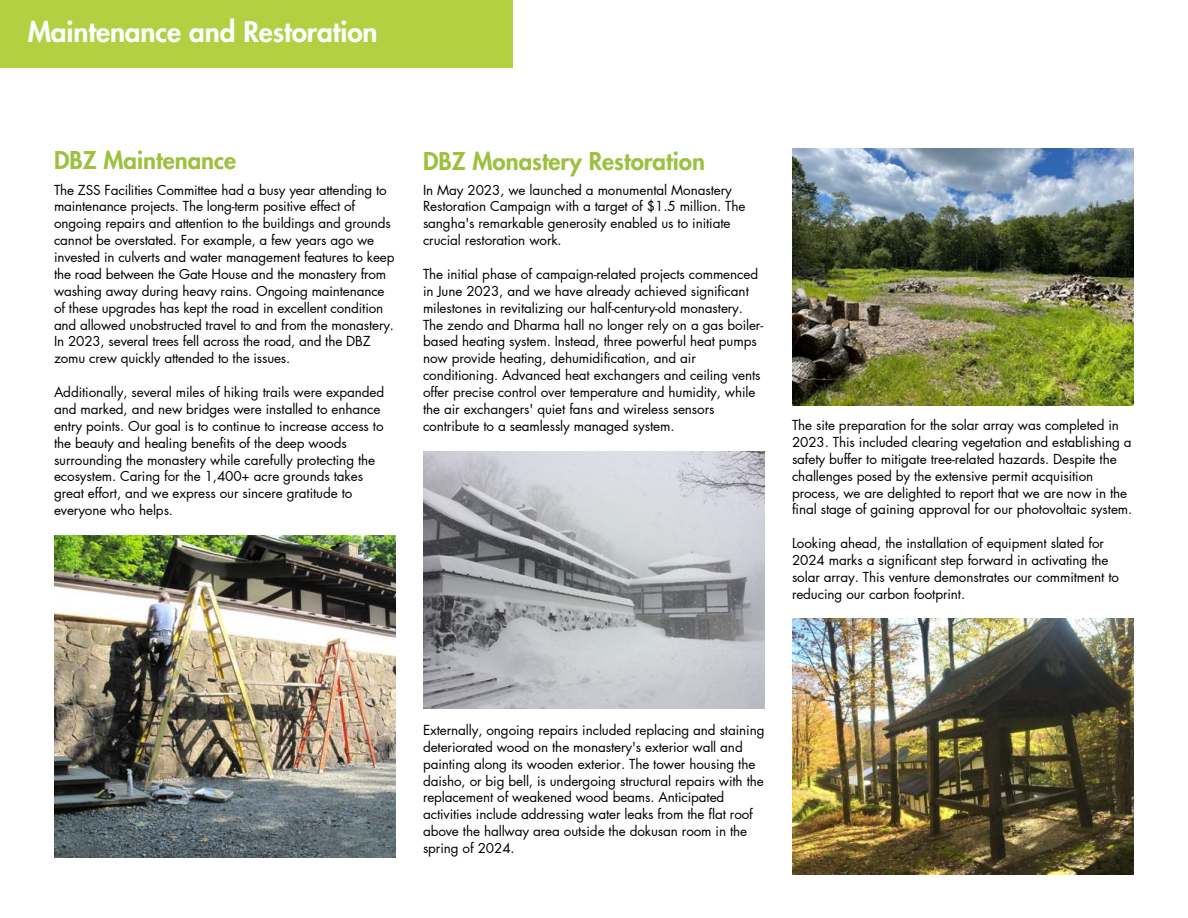
<style>
.page{position:relative;width:1188px;height:918px;background:#fff}
.page>*{position:absolute;margin:0;border:0;box-sizing:border-box;transform-origin:0 0}
.t1{font:800 27.9px "Futura LT Pro";letter-spacing:-.005em;color:#fff}
.t2{font:800 24px "Futura LT Pro";color:#9dc03f}
.t3{font:13.5px/16.8px "Futura LT Pro";letter-spacing:-.01em;color:#000}
</style>
<div class="page">
<img style="left:792px;top:149px;width:342px;height:256px">
<img style="left:423px;top:451px;width:342px;height:258px">
<img style="left:792px;top:618px;width:342px;height:257px">
<img style="left:54px;top:536px;width:342px;height:321px">
<div style="left:0;top:0;width:513px;height:67px;background:#b3d043"></div>
<h1 class="t1" style="left:28px;top:10px;width:351px">Maintenance and Restoration</h1>
<h2 class="t2" style="left:54px;top:142px;width:184px">DBZ Maintenance</h2>
<p class="t3" style="left:54px;top:181px;width:342px">The ZSS Facilities Committee had a busy year attending to maintenance projects. The long-term positive effect of ongoing repairs and attention to the buildings and grounds cannot be overstated. For example, a few years ago we invested in culverts and water management features to keep the road between the Gate House and the monastery from washing away during heavy rains. Ongoing maintenance of these upgrades has kept the road in excellent condition and allowed unobstructed travel to and from the monastery.<br>In 2023, several trees fell across the road, and the DBZ zomu crew quickly attended to the issues.</p>
<p class="t3" style="left:54px;top:383px;width:332px">Additionally, several miles of hiking trails were expanded and marked, and new bridges were installed to enhance entry points. Our goal is to continue to increase access to the beauty and healing benefits of the deep woods surrounding the monastery while carefully protecting the ecosystem. Caring for the 1,400+ acre grounds takes great effort, and we express our sincere gratitude to everyone who helps.</p>
<h2 class="t2" style="left:423px;top:143px;width:283px">DBZ Monastery Restoration</h2>
<p class="t3" style="left:423px;top:181px;width:324px">In May 2023, we launched a monumental Monastery Restoration Campaign with a target of $1.5 million. The sangha's remarkable generosity enabled us to initiate crucial restoration work.</p>
<p class="t3" style="left:423px;top:265px;width:342px">The initial phase of campaign-related projects commenced in June 2023, and we have already achieved significant milestones in revitalizing our half-century-old monastery.<br>The zendo and Dharma hall no longer rely on a gas boiler&shy;based heating system. Instead, three powerful heat pumps now provide heating, dehumidification, and air conditioning. Advanced heat exchangers and ceiling vents offer precise control over temperature and humidity, while the air exchangers' quiet fans and wireless sensors contribute to a seamlessly managed system.</p>
<p class="t3" style="left:792px;top:417px;width:342px">The site preparation for the solar array was completed in 2023. This included clearing vegetation and establishing a safety buffer to mitigate tree-related hazards. Despite the challenges posed by the extensive permit acquisition process, we are delighted to report that we are now in the final stage of gaining approval for our photovoltaic system.</p>
<p class="t3" style="left:792px;top:535px;width:329px">Looking ahead, the installation of equipment slated for 2024 marks a significant step forward in activating the solar array. This venture demonstrates our commitment to reducing our carbon footprint.</p>
<p class="t3" style="left:423px;top:721px;width:343px">Externally, ongoing repairs included replacing and staining deteriorated wood on the monastery's exterior wall and painting along its wooden exterior. The tower housing the daisho, or big bell, is undergoing structural repairs with the replacement of weakened wood beams. Anticipated activities include addressing water leaks from the flat roof above the hallway area outside the dokusan room in the spring of 2024.</p>
</div>
